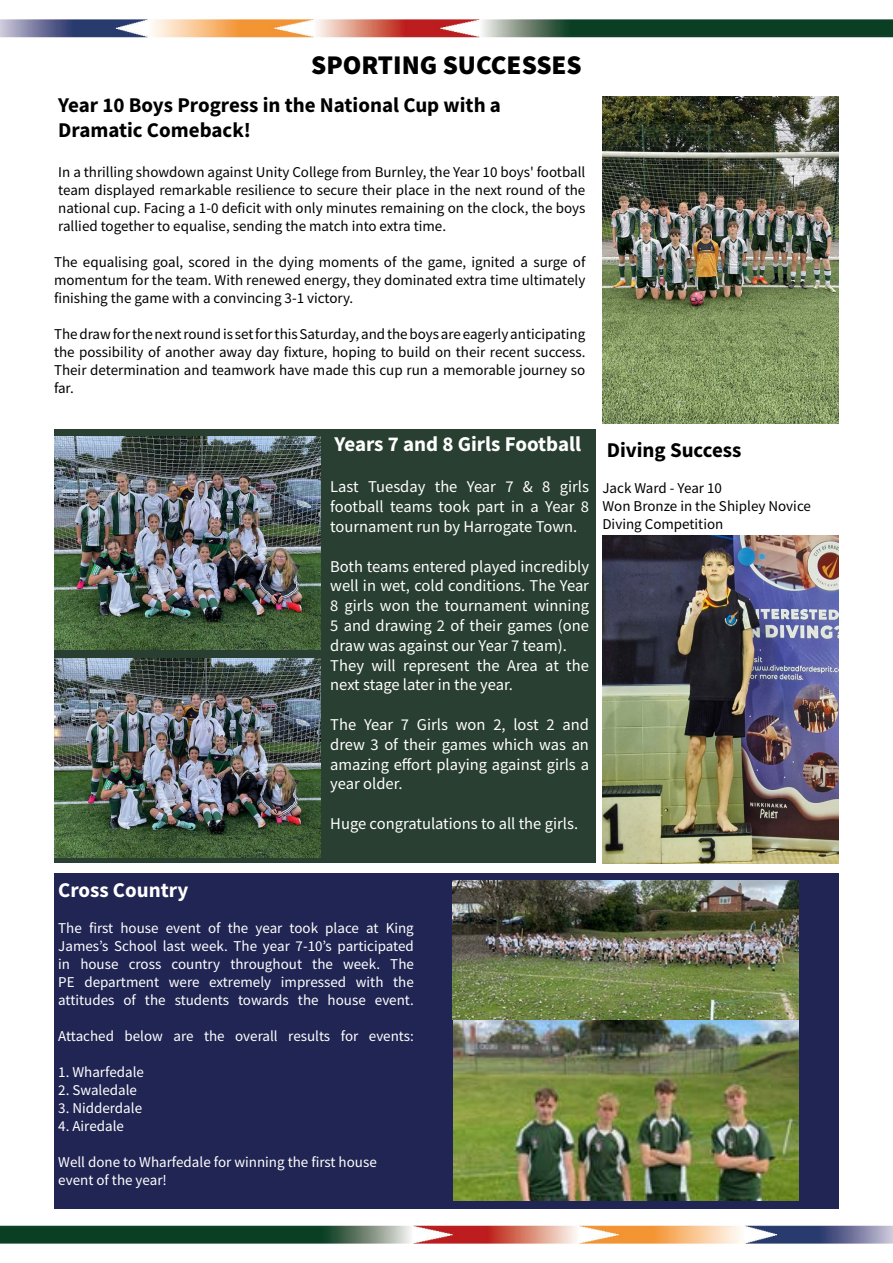
<style>
.page{position:relative;width:893px;height:1263px;background:#fff}
.page>*{position:absolute;margin:0;border:0;box-sizing:border-box;transform-origin:0 0}
.t1{font:900 27px "Source Sans Pro";color:#000}
.t2{font:700 21px/25.2px "Source Sans Pro";color:#000}
.t3{font:700 21px "Source Sans Pro";color:#fff}
.t4{font:16.5px/19.8px "Source Sans Pro";color:#fff;text-align:justify}
.t5{font:15px/18px "Source Sans Pro";color:#000;text-align:justify}
.t6{font:15px/18px "Source Sans Pro";color:#fff;text-align:justify}
</style>
<div class="page">
<img style="left:0;top:1225px;width:893px;height:19px">
<img style="left:0;top:19px;width:893px;height:19px">
<img style="left:602px;top:536px;width:237px;height:327px">
<img style="left:602px;top:96px;width:237px;height:328px">
<div style="left:54px;top:873px;width:785px;height:336px;background:#212553"></div>
<div style="left:54px;top:429px;width:541px;height:434px;background:#293f31"></div>
<img style="left:453px;top:1019px;width:346px;height:181px">
<img style="left:453px;top:880px;width:346px;height:139px">
<img style="left:54px;top:437px;width:266px;height:212px">
<img style="left:54px;top:658px;width:266px;height:199px">
<h1 class="t1" style="left:311px;top:47px;width:272px">SPORTING SUCCESSES</h1>
<h2 class="t2" style="left:58px;top:92px;width:444px">Year 10 Boys Progress in the National Cup with a<br>Dramatic Comeback!</h2>
<p class="t5" style="left:58px;top:163px;width:529px">In a thrilling showdown against Unity College from Burnley, the Year 10 boys' football team displayed remarkable resilience to secure their place in the next round of the national cup. Facing a 1-0 deficit with only minutes remaining on the clock, the boys rallied together to equalise, sending the match into extra time.</p>
<p class="t5" style="left:54px;top:253px;width:533px">The equalising goal, scored in the dying moments of the game, ignited a surge of momentum for the team. With renewed energy, they dominated extra time ultimately finishing the game with a convincing 3-1 victory.</p>
<p class="t5" style="left:54px;top:325px;width:533px">The draw for the next round is set for this Saturday, and the boys are eagerly anticipating the possibility of another away day fixture, hoping to build on their recent success.<br>Their determination and teamwork have made this cup run a memorable journey so far.</p>
<h2 class="t3" style="left:334px;top:430px;width:248px">Years 7 and 8 Girls Football</h2>
<p class="t4" style="left:330px;top:477px;width:260px">Last Tuesday the Year 7 &amp; 8 girls football teams took part in a Year 8 tournament run by Harrogate Town.</p>
<p class="t4" style="left:330px;top:556px;width:260px;text-align:left">Both teams entered played incredibly well in wet, cold conditions. The Year 8 girls won the tournament winning 5 and drawing 2 of their games (one draw was against our Year 7 team).<br>They will represent the Area at the next stage later in the year.</p>
<p class="t4" style="left:330px;top:714px;width:260px">The Year 7 Girls won 2, lost 2 and drew 3 of their games which was an amazing effort playing against girls a year older.</p>
<p class="t4" style="left:330px;top:813px;width:249px">Huge congratulations to all the girls.</p>
<h2 class="t2" style="left:607px;top:437px;width:136px">Diving Success</h2>
<p class="t5" style="left:602px;top:478px;width:210px;text-align:left">Jack Ward - Year 10<br>Won Bronze in the Shipley Novice<br>Diving Competition</p>
<h2 class="t3" style="left:58px;top:876px;width:132px">Cross Country</h2>
<p class="t6" style="left:58px;top:919px;width:357px">The first house event of the year took place at King James’s School last week. The year 7-10’s participated in house cross country throughout the week. The PE department were extremely impressed with the attitudes of the students towards the house event.</p>
<p class="t6" style="left:58px;top:1027px;width:357px">Attached below are the overall results for events:</p>
<p class="t6" style="left:58px;top:1063px;width:87px">1. Wharfedale</p>
<p class="t6" style="left:58px;top:1081px;width:80px">2. Swaledale</p>
<p class="t6" style="left:58px;top:1099px;width:85px">3. Nidderdale</p>
<p class="t6" style="left:58px;top:1117px;width:67px">4. Airedale</p>
<p class="t6" style="left:58px;top:1153px;width:320px">Well done to Wharfedale for winning the first house event of the year!</p>
</div>
